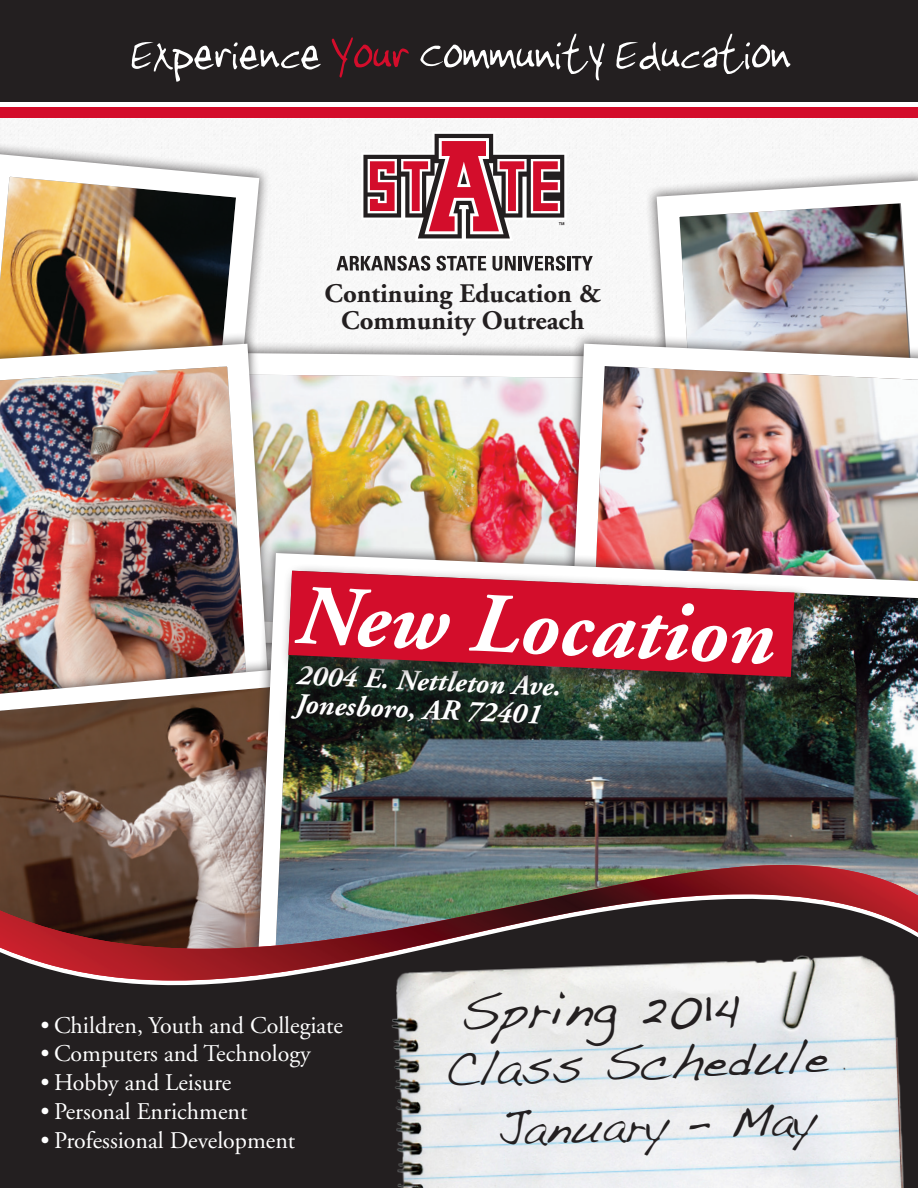
<style>
.page{position:relative;width:918px;height:1188px;background:#fff}
.page>*{position:absolute;margin:0;border:0;box-sizing:border-box;transform-origin:0 0}
.t1{font:italic 700 85.2px "Adobe Garamond";color:#fff}
.t2{font:63.9px "Jenkinsv 20";color:#fff}
.t3{font:45.3px "Dakota";color:#231f20}
.t4{font:42.9px "Dakota";color:#231f20}
.t5{font:39.6px "Dakota";color:#231f20}
.t6{font:italic 700 28.95px/28.3px "Adobe Garamond";color:#fff}
.t7{font:700 26.85px/26.8px "Adobe Garamond";color:#231f20;text-align:center}
.t8{font:24px "Adobe Garamond";color:#fff}
.s1{color:#d30d2b}
</style>
<div class="page">
<img style="left:285px;top:342px;width:271px;height:198px">
<img style="left:0;top:142px;width:271px;height:189px">
<img style="left:645px;top:169px;width:273px;height:162px">
<img style="left:0;top:332px;width:283px;height:316px">
<img style="left:558px;top:332px;width:360px;height:208px">
<div style="left:0;top:0;width:918px;height:102px;background:#231f20"></div>
<div style="left:0;top:107px;width:918px;height:11px;background:#d30d2b"></div>
<img style="left:0;top:652px;width:244px;height:185px">
<img style="left:248px;top:544px;width:670px;height:293px">
<div style="left:277px;top:652px;width:296px;height:86px;background:#231f20;opacity:.75"></div>
<div style="left:281px;top:563px;width:535px;height:135px;background:#231f20;opacity:.75"></div>
<svg style="left:288px;top:571px;width:506px;height:106px;background:#c3273e"></svg>
<div style="left:0;top:1030px;width:918px;height:158px;background:#231f20"></div>
<img style="left:0;top:837px;width:918px;height:189px">
<img style="left:0;top:865px;width:918px;height:116px">
<svg style="left:361px;top:131px;width:205px;height:110px"></svg>
<svg style="left:336px;top:256px;width:94px;height:15px"></svg>
<svg style="left:436px;top:256px;width:50px;height:15px"></svg>
<svg style="left:493px;top:256px;width:23px;height:15px"></svg>
<hr style="left:518px;top:256px;width:3px;height:14px;background:#231f20">
<svg style="left:523px;top:256px;width:42px;height:15px"></svg>
<hr style="left:567px;top:256px;width:3px;height:14px;background:#231f20">
<svg style="left:572px;top:256px;width:21px;height:14px"></svg>
<img style="left:377px;top:937px;width:540px;height:251px">
<p class="t2" style="left:129px;top:18px;width:662px">Experience <span class="s1">Your</span> Community Education</p>
<p class="t7" style="left:325px;top:281px;width:278px">Continuing Education &amp;<br>Community Outreach</p>
<p class="t1" style="left:298px;top:572px;width:480px;rotate:2deg">New Location</p>
<p class="t6" style="left:297px;top:663px;width:266px;rotate:2deg">2004 E. Nettleton Ave.<br>Jonesboro, AR 72401</p>
<p class="t8" style="left:40px;top:1012px;width:304px">• Children, Youth and Collegiate</p>
<p class="t8" style="left:40px;top:1041px;width:272px">• Computers and Technology</p>
<p class="t8" style="left:40px;top:1070px;width:192px">• Hobby and Leisure</p>
<p class="t8" style="left:40px;top:1098px;width:208px">• Personal Enrichment</p>
<p class="t8" style="left:40px;top:1127px;width:256px">• Professional Development</p>
<p class="t3" style="left:459px;top:984px;width:281px;rotate:-2deg">Spring 2014</p>
<p class="t4" style="left:443px;top:1043px;width:387px;rotate:-2deg">Class Schedule</p>
<p class="t5" style="left:496px;top:1105px;width:321px;rotate:-2deg">January – May</p>
</div>
